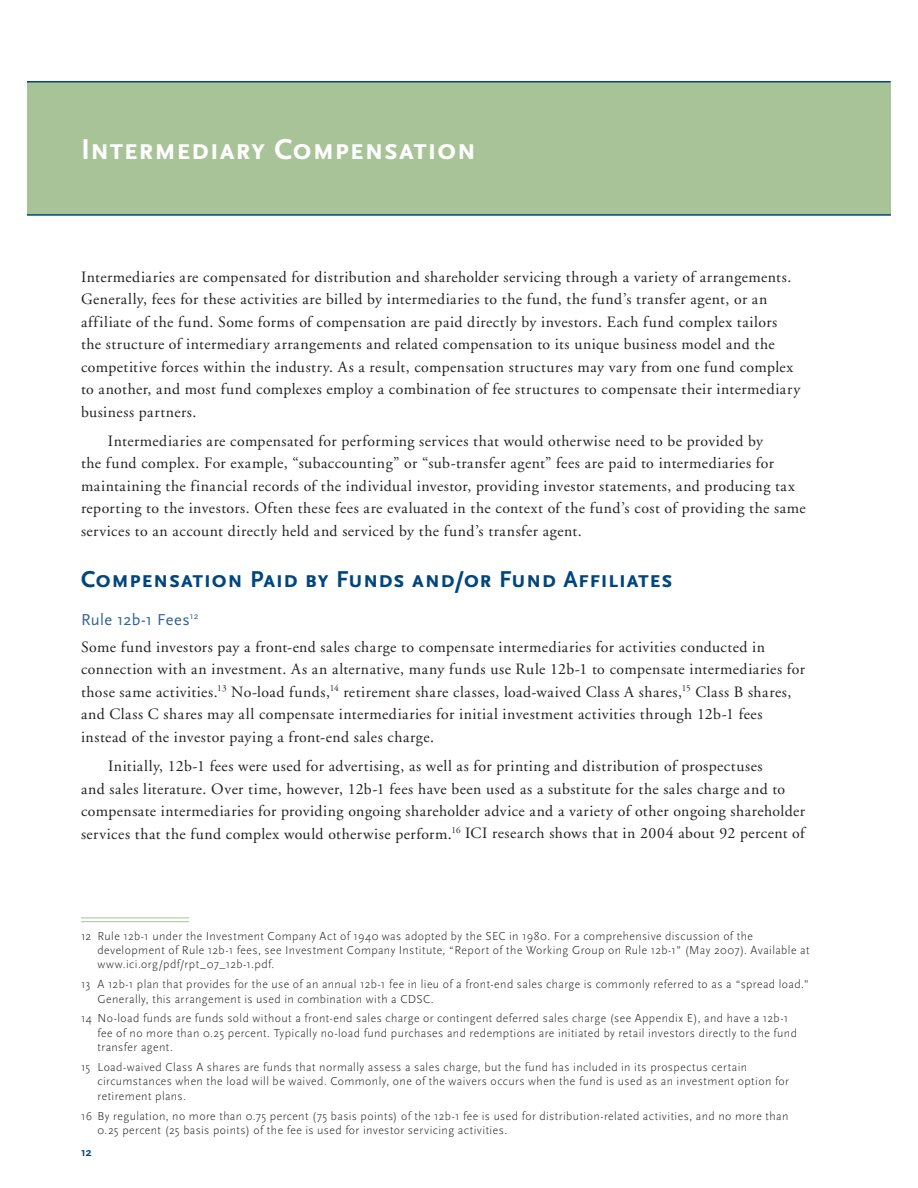
<style>
.page{position:relative;width:918px;height:1188px;background:#fff}
.page>*{position:absolute;margin:0;border:0;box-sizing:border-box;transform-origin:0 0}
.t1{font:700 30px "Scala Sans Caps";letter-spacing:.005em;color:#fff}
.t2{font:700 24px "Scala Sans Caps";letter-spacing:.005em;color:#00467e}
.t3{font:16.5px "Scala Sans";letter-spacing:.015em;color:#306397}
.t4{font:15.75px/22.5px "Adobe Garamond";letter-spacing:.03em;color:#231f20}
.t5{font:300 12px/14.4px "Scala Sans";letter-spacing:.035em;color:#231f20}
.t6{font:700 12px "Scala Sans";color:#00467e}
</style>
<div class="page">
<div style="left:27px;top:82px;width:864px;height:133px;background:#a9c399"></div>
<hr style="left:27px;top:81px;width:864px;height:1px;background:#00467e">
<hr style="left:27px;top:214px;width:864px;height:2px;background:#00467e">
<hr style="left:81px;top:918px;width:108px;height:1px;background:#a9c399">
<hr style="left:81px;top:921px;width:108px;height:1px;background:#a9c399">
<h1 class="t1" style="left:81px;top:133px;width:397px">Intermediary Compensation</h1>
<p class="t4" style="left:81px;top:266px;width:721px">Intermediaries are compensated for distribution and shareholder servicing through a variety of arrangements.<br>Generally, fees for these activities are billed by intermediaries to the fund, the fund’s transfer agent, or an affiliate of the fund. Some forms of compensation are paid directly by investors. Each fund complex tailors the structure of intermediary arrangements and related compensation to its unique business model and the competitive forces within the industry. As a result, compensation structures may vary from one fund complex to another, and most fund complexes employ a combination of fee structures to compensate their intermediary business partners.</p>
<p class="t4" style="left:81px;top:430px;width:726px;text-indent:27px">Intermediaries are compensated for performing services that would otherwise need to be provided by<br>the fund complex. For example, “subaccounting” or “sub-transfer agent” fees are paid to intermediaries for maintaining the financial records of the individual investor, providing investor statements, and producing tax reporting to the investors. Often these fees are evaluated in the context of the fund’s cost of providing the same services to an account directly held and serviced by the fund’s transfer agent.</p>
<h2 class="t2" style="left:81px;top:566px;width:593px">Compensation Paid by Funds and/or Fund Affiliates</h2>
<p class="t3" style="left:81px;top:610px;width:119px">Rule 12b-1 Fees<sup>12</sup></p>
<p class="t4" style="left:81px;top:636px;width:725px">Some fund investors pay a front-end sales charge to compensate intermediaries for activities conducted in connection with an investment. As an alternative, many funds use Rule 12b-1 to compensate intermediaries for those same activities.<sup>13</sup> No-load funds,<sup>14</sup> retirement share classes, load-waived Class A shares,<sup>15</sup> Class B shares, and Class C shares may all compensate intermediaries for initial investment activities through 12b-1 fees instead of the investor paying a front-end sales charge.</p>
<p class="t4" style="left:81px;top:755px;width:725px;text-indent:27px">Initially, 12b-1 fees were used for advertising, as well as for printing and distribution of prospectuses<br>and sales literature. Over time, however, 12b-1 fees have been used as a substitute for the sales charge and to compensate intermediaries for providing ongoing shareholder advice and a variety of other ongoing shareholder services that the fund complex would otherwise perform.<sup>16</sup> ICI research shows that in 2004 about 92 percent of</p>
<p class="t5" style="left:98px;top:929px;width:714px;text-indent:-16px">12 Rule 12b-1 under the Investment Company Act of 1940 was adopted by the SEC in 1980. For a comprehensive discussion of the development of Rule 12b-1 fees, see Investment Company Institute, “Report of the Working Group on Rule 12b-1” (May 2007). Available at www.ici.org/pdf/rpt_07_12b-1.pdf.</p>
<p class="t5" style="left:98px;top:977px;width:713px;text-indent:-16px">13 A 12b-1 plan that provides for the use of an annual 12b-1 fee in lieu of a front-end sales charge is commonly referred to as a “spread load.”<br>Generally, this arrangement is used in combination with a CDSC.</p>
<p class="t5" style="left:98px;top:1012px;width:701px;text-indent:-16px">14 No-load funds are funds sold without a front-end sales charge or contingent deferred sales charge (see Appendix E), and have a 12b-1 fee of no more than 0.25 percent. Typically no-load fund purchases and redemptions are initiated by retail investors directly to the fund transfer agent.</p>
<p class="t5" style="left:98px;top:1060px;width:693px;text-indent:-16px">15 Load-waived Class A shares are funds that normally assess a sales charge, but the fund has included in its prospectus certain circumstances when the load will be waived. Commonly, one of the waivers occurs when the fund is used as an investment option for retirement plans.</p>
<p class="t5" style="left:98px;top:1109px;width:692px;text-indent:-16px">16 By regulation, no more than 0.75 percent (75 basis points) of the 12b-1 fee is used for distribution-related activities, and no more than<br>0.25 percent (25 basis points) of the fee is used for investor servicing activities.</p>
<p class="t6" style="left:81px;top:1146px;width:12px">12</p>
</div>
